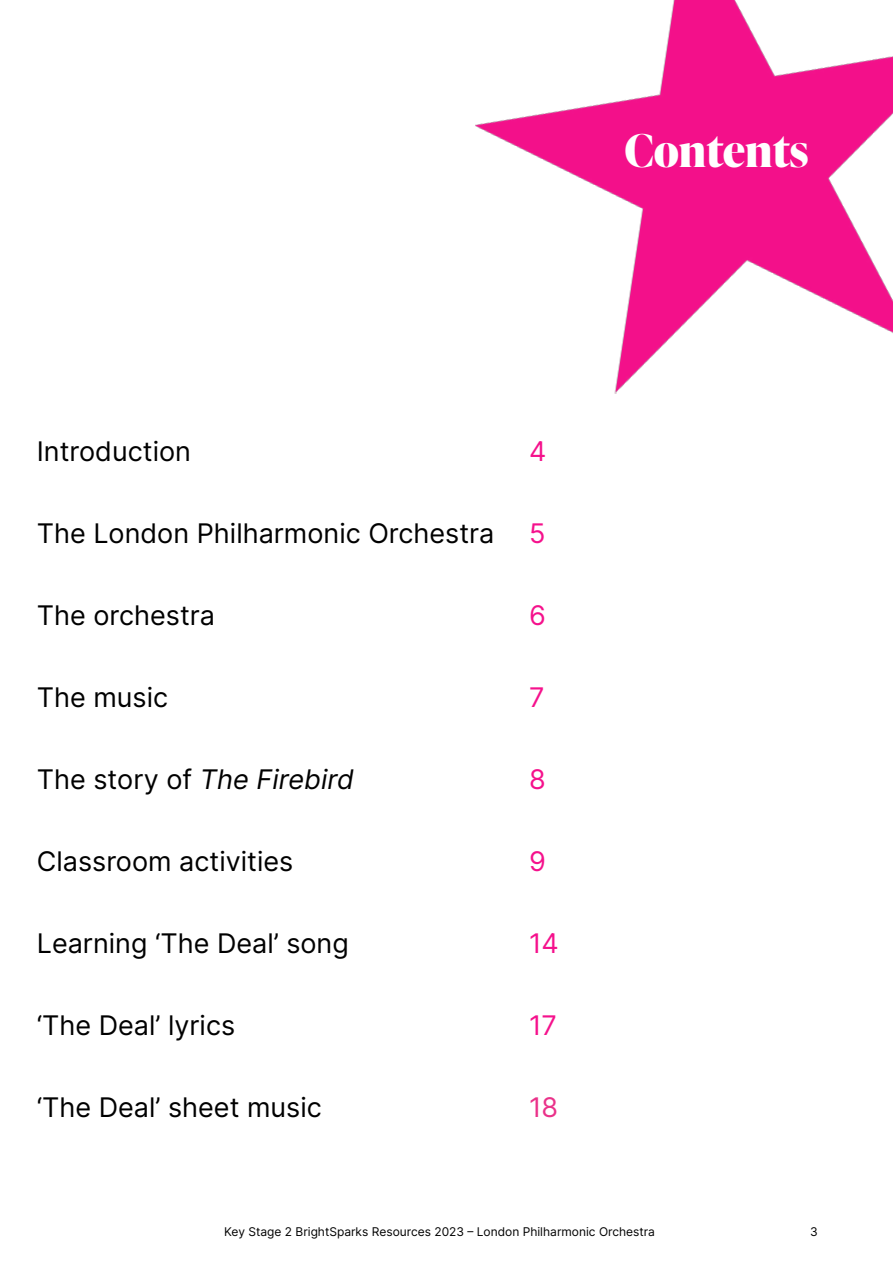
<style>
.page{position:relative;width:893px;height:1263px;background:#fff}
.page>*{position:absolute;margin:0;border:0;box-sizing:border-box;transform-origin:0 0}
.t1{font:700 45px "Ivy Presto Display";color:#fff}
.t2{font:27px "Inter";color:#000}
.t3{font:27px "Inter";color:#f5118c}
.t4{font:27px "Inter";color:#ea328a}
.t5{font:12px "Inter";color:#000}
</style>
<div class="page">
<img style="left:475px;top:0;width:418px;height:394px">
<h1 class="t1" style="left:624px;top:118px;width:186px">Contents</h1>
<p class="t2" style="left:37px;top:431px;width:156px">Introduction</p>
<p class="t3" style="left:529px;top:431px;width:19px">4</p>
<p class="t2" style="left:37px;top:513px;width:459px">The London Philharmonic Orchestra</p>
<p class="t3" style="left:529px;top:513px;width:18px">5</p>
<p class="t2" style="left:37px;top:595px;width:180px">The orchestra</p>
<p class="t3" style="left:529px;top:595px;width:18px">6</p>
<p class="t2" style="left:37px;top:677px;width:133px">The music</p>
<p class="t3" style="left:529px;top:677px;width:17px">7</p>
<p class="t2" style="left:37px;top:759px;width:318px">The story of The Firebird</p>
<p class="t3" style="left:529px;top:760px;width:18px">8</p>
<p class="t2" style="left:37px;top:841px;width:258px">Classroom activities</p>
<p class="t3" style="left:529px;top:842px;width:18px">9</p>
<p class="t2" style="left:37px;top:923px;width:313px">Learning ‘The Deal’ song</p>
<p class="t3" style="left:529px;top:924px;width:31px">14</p>
<p class="t2" style="left:37px;top:1006px;width:200px">‘The Deal’ lyrics</p>
<p class="t3" style="left:529px;top:1006px;width:29px">17</p>
<p class="t2" style="left:37px;top:1088px;width:286px">‘The Deal’ sheet music</p>
<p class="t4" style="left:529px;top:1088px;width:31px">18</p>
<p class="t5" style="left:224px;top:1223px;width:432px">Key Stage 2 BrightSparks Resources 2023 – London Philharmonic Orchestra</p>
<p class="t5" style="left:810px;top:1223px;width:9px">3</p>
</div>
